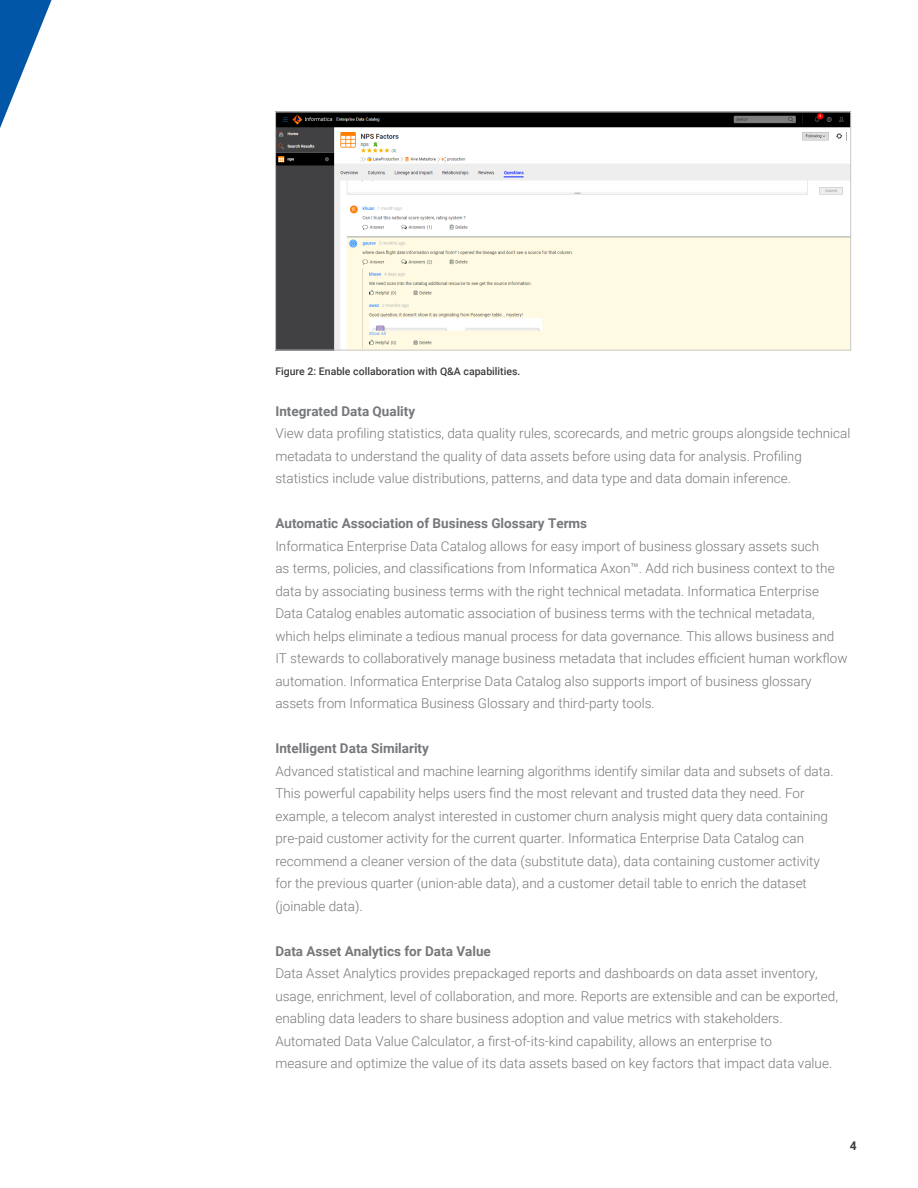
<style>
.page{position:relative;width:918px;height:1188px;background:#fff}
.page>*{position:absolute;margin:0;border:0;box-sizing:border-box;transform-origin:0 0}
._5__Body_Copy{font:300 13.5px/22.5px "Roboto";color:#76787b}
._4__Main_Copy_Subhea{font:700 13.5px "Roboto";color:#76787b}
._0__Page_Footer_and{font:700 12px "Roboto";color:#3e3e3f}
._8__Captions{font:500 10.5px "Roboto";color:#3e3e3f}
</style>
<div class="page">
<svg style="left:0;top:0;width:52px;height:128px"></svg>
<img style="left:277px;top:114px;width:572px;height:234px">
<div style="left:275px;top:112px;width:576px;height:238px;border:1px solid #c7c8ca"></div>
<p class="_8__Captions" style="left:275px;top:364px;width:247px">Figure 2: Enable collaboration with Q&amp;A capabilities.</p>
<p class="_4__Main_Copy_Subhea" style="left:275px;top:402px;width:141px">Integrated Data Quality</p>
<p class="_5__Body_Copy" style="left:275px;top:422px;width:577px">View data profiling statistics, data quality rules, scorecards, and metric groups alongside technical metadata to understand the quality of data assets before using data for analysis. Profiling statistics include value distributions, patterns, and data type and data domain inference.</p>
<p class="_4__Main_Copy_Subhea" style="left:275px;top:514px;width:313px">Automatic Association of Business Glossary Terms</p>
<p class="_5__Body_Copy" style="left:275px;top:534px;width:574px">Informatica Enterprise Data Catalog allows for easy import of business glossary assets such<br>as terms, policies, and classifications from Informatica Axon™. Add rich business context to the data by associating business terms with the right technical metadata. Informatica Enterprise Data Catalog enables automatic association of business terms with the technical metadata, which helps eliminate a tedious manual process for data governance. This allows business and IT stewards to collaboratively manage business metadata that includes efficient human workflow automation. Informatica Enterprise Data Catalog also supports import of business glossary assets from Informatica Business Glossary and third-party tools.</p>
<p class="_4__Main_Copy_Subhea" style="left:275px;top:739px;width:155px">Intelligent Data Similarity</p>
<p class="_5__Body_Copy" style="left:275px;top:759px;width:560px">Advanced statistical and machine learning algorithms identify similar data and subsets of data.<br>This powerful capability helps users find the most relevant and trusted data they need. For example, a telecom analyst interested in customer churn analysis might query data containing pre-paid customer activity for the current quarter. Informatica Enterprise Data Catalog can recommend a cleaner version of the data (substitute data), data containing customer activity for the previous quarter (union-able data), and a customer detail table to enrich the dataset (joinable data).</p>
<p class="_4__Main_Copy_Subhea" style="left:275px;top:942px;width:217px">Data Asset Analytics for Data Value</p>
<p class="_5__Body_Copy" style="left:275px;top:962px;width:564px">Data Asset Analytics provides prepackaged reports and dashboards on data asset inventory, usage, enrichment, level of collaboration, and more. Reports are extensible and can be exported, enabling data leaders to share business adoption and value metrics with stakeholders.<br>Automated Data Value Calculator, a first-of-its-kind capability, allows an enterprise to<br>measure and optimize the value of its data assets based on key factors that impact data value.</p>
<p class="_0__Page_Footer_and" style="left:850px;top:1138px;width:8px">4</p>
</div>
